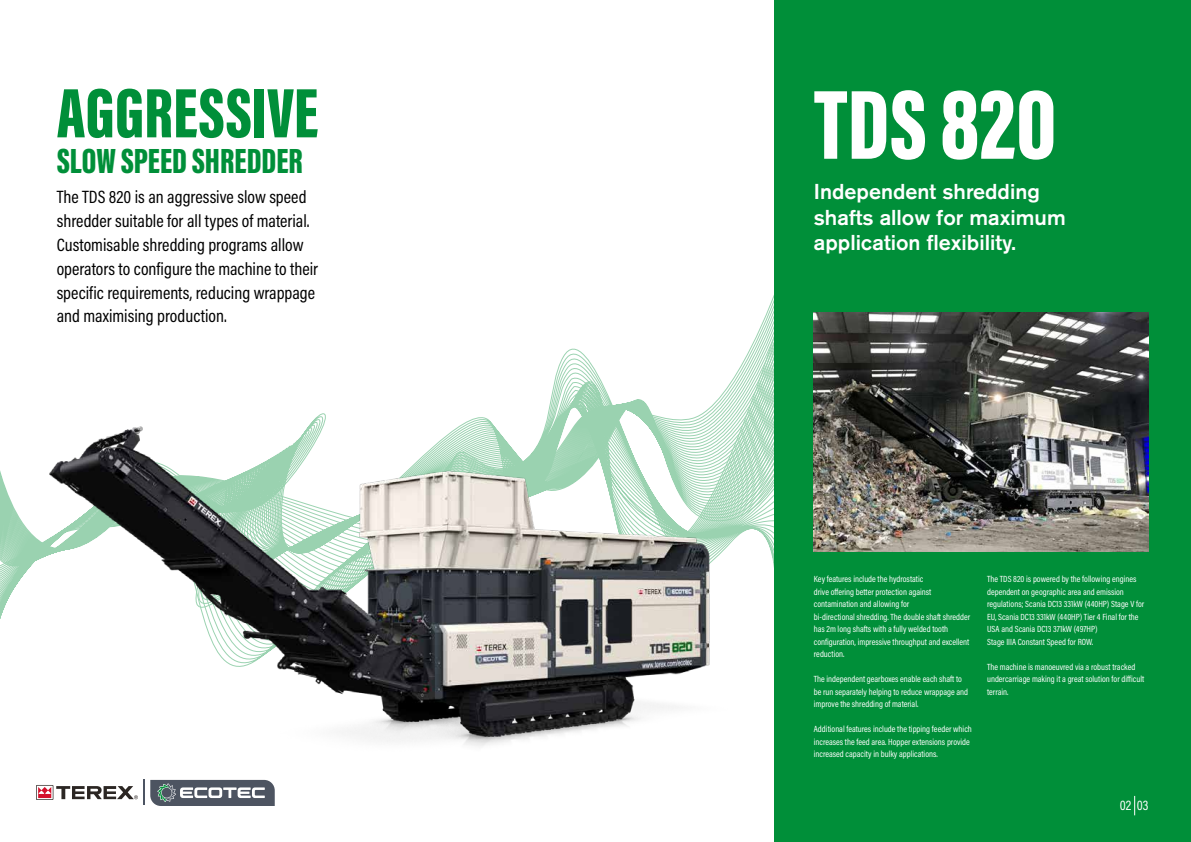
<style>
.page{position:relative;width:1191px;height:842px;background:#fff}
.page>*{position:absolute;margin:0;border:0;box-sizing:border-box;transform-origin:0 0}
.t1{font:900 101.1px "Acumin Pro Extra Cond";color:#fff}
.t2{font:900 72px "Acumin Pro Extra Cond";letter-spacing:.005em;color:#008f39}
.t3{font:900 36px "Acumin Pro Extra Cond";color:#008f39}
.t4{font:500 21.4px/25.6px "Akzidenz Grotesk Pro";color:#fff}
.t5{font:18px/23.8px "Acumin Pro Cond";color:#000}
.t6{font:14px "Acumin Pro Cond";color:#fff}
.t7{font:9px/12.5px "Acumin Pro Cond";color:#fff}
</style>
<div class="page">
<div style="left:595px;top:0;width:596px;height:842px;background:#008f39"></div>
<div style="left:0;top:0;width:773px;height:842px;background:#fff"></div>
<svg style="left:0;top:287px;width:774px;height:381px"></svg>
<svg style="left:1134px;top:796px;width:1px;height:19px"></svg>
<img style="left:10px;top:369px;width:751px;height:436px">
<img style="left:814px;top:313px;width:334px;height:238px">
<svg style="left:36px;top:785px;width:102px;height:15px"></svg>
<svg style="left:144px;top:779px;width:131px;height:27px"></svg>
<h2 class="t2" style="left:57px;top:69px;width:263px">AGGRESSIVE</h2>
<h3 class="t3" style="left:57px;top:139px;width:247px">SLOW SPEED SHREDDER</h3>
<p class="t5" style="left:57px;top:185px;width:263px">The TDS 820 is an aggressive slow speed shredder suitable for all types of material.<br>Customisable shredding programs allow operators to configure the machine to their specific requirements, reducing wrappage and maximising production.</p>
<h1 class="t1" style="left:814px;top:63px;width:244px">TDS 820</h1>
<h3 class="t4" style="left:814px;top:178px;width:253px">Independent shredding shafts allow for maximum application flexibility.</h3>
<p class="t7" style="left:814px;top:573px;width:158px">Key features include the hydrostatic<br>drive offering better protection against contamination and allowing for<br>bi-directional shredding. The double shaft shredder has 2m long shafts with a fully welded tooth configuration, impressive throughput and excellent reduction.</p>
<p class="t7" style="left:814px;top:673px;width:156px">The independent gearboxes enable each shaft to be run separately helping to reduce wrappage and improve the shredding of material.</p>
<p class="t7" style="left:814px;top:723px;width:159px">Additional features include the tipping feeder which increases the feed area. Hopper extensions provide increased capacity in bulky applications.</p>
<p class="t7" style="left:987px;top:573px;width:159px">The TDS 820 is powered by the following engines dependent on geographic area and emission regulations; Scania DC13 331kW (440HP) Stage V for EU, Scania DC13 331kW (440HP) Tier 4 Final for the USA and Scania DC13 371kW (497HP)<br>Stage IIIA Constant Speed for ROW.</p>
<p class="t7" style="left:987px;top:660px;width:159px">The machine is manoeuvred via a robust tracked undercarriage making it a great solution for difficult terrain.</p>
<h3 class="t6" style="left:1119px;top:796px;width:30px">02 03</h3>
</div>
